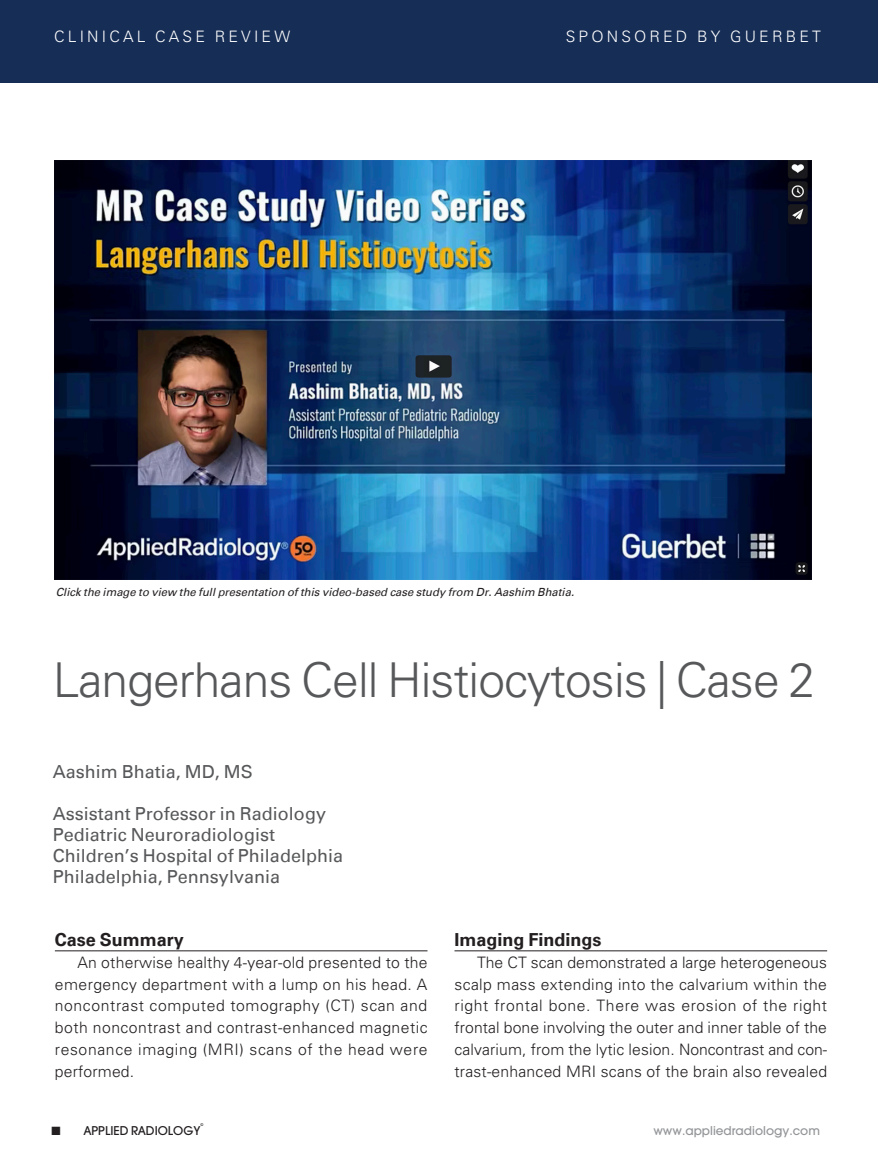
<style>
.page{position:relative;width:878px;height:1175px;background:#fff}
.page>*{position:absolute;margin:0;border:0;box-sizing:border-box;transform-origin:0 0}
.sponsored-case-title{font:300 48px "Univers LT Pro 45";letter-spacing:-.02em;color:#57585a}
.sponsored-case-autho{font:18px "Univers";color:#57585a}
.sponsored-case-subhe{font:700 18px "Univers";color:#231f20}
.sponsored-case-body{font:300 15.75px/21.8px "Univers LT Pro 45";letter-spacing:.015em;color:#231f20;text-align:justify}
.t1{font:300 15.75px "Univers LT Pro 45";letter-spacing:.2em;color:#fff}
.t2{font:500 12px "ITC Avant Garde Pro";color:#939598}
.t3{font:500 12px "ITC Avant Garde Pro";color:#231f20}
.sponsored-case-capti{font:italic 11.25px "Univers";color:#231f20}
.t4{font:500 3.75px "ITC Avant Garde Pro";color:#231f20}
</style>
<div class="page">
<div style="left:0;top:0;width:878px;height:82px;background:#162d55"></div>
<hr style="left:55px;top:950px;width:372px;height:1px;background:#231f20">
<hr style="left:454px;top:950px;width:373px;height:1px;background:#231f20">
<img style="left:55px;top:161px;width:756px;height:418px">
<p class="t1" style="left:54px;top:26px;width:237px">CLINICAL CASE REVIEW</p>
<p class="t1" style="left:566px;top:26px;width:256px">SPONSORED BY GUERBET</p>
<p class="sponsored-case-capti" style="left:56px;top:587px;width:520px">Click the image to view the full presentation of this video-based case study from Dr. Aashim Bhatia.</p>
<p class="sponsored-case-title" style="left:53px;top:648px;width:763px">Langerhans Cell Histiocytosis | Case 2</p>
<p class="sponsored-case-autho" style="left:53px;top:763px;width:201px">Aashim Bhatia, MD, MS</p>
<p class="sponsored-case-autho" style="left:53px;top:805px;width:275px">Assistant Professor in Radiology</p>
<p class="sponsored-case-autho" style="left:53px;top:826px;width:224px">Pediatric Neuroradiologist</p>
<p class="sponsored-case-autho" style="left:53px;top:847px;width:292px">Children’s Hospital of Philadelphia</p>
<p class="sponsored-case-autho" style="left:53px;top:868px;width:229px">Philadelphia, Pennsylvania</p>
<p class="sponsored-case-subhe" style="left:55px;top:932px;width:131px">Case Summary</p>
<p class="sponsored-case-body" style="left:55px;top:951px;width:374px;text-indent:22px">An otherwise healthy 4-year-old presented to the emergency department with a lump on his head. A noncontrast computed tomography (CT) scan and both noncontrast and contrast-enhanced magnetic resonance imaging (MRI) scans of the head were performed.</p>
<p class="t4" style="left:200px;top:1122px;width:4px">©</p>
<p class="t3" style="left:52px;top:1122px;width:150px">■ APPLIED RADIOLOGY</p>
<p class="sponsored-case-subhe" style="left:454px;top:932px;width:149px">Imaging Findings</p>
<p class="sponsored-case-body" style="left:454px;top:951px;width:374px;text-indent:22px">The CT scan demonstrated a large heterogeneous scalp mass extending into the calvarium within the right frontal bone. There was erosion of the right frontal bone involving the outer and inner table of the calvarium, from the lytic lesion. Noncontrast and con&shy;trast-enhanced MRI scans of the brain also revealed</p>
<p class="t2" style="left:653px;top:1122px;width:168px">www.appliedradiology.com</p>
</div>
